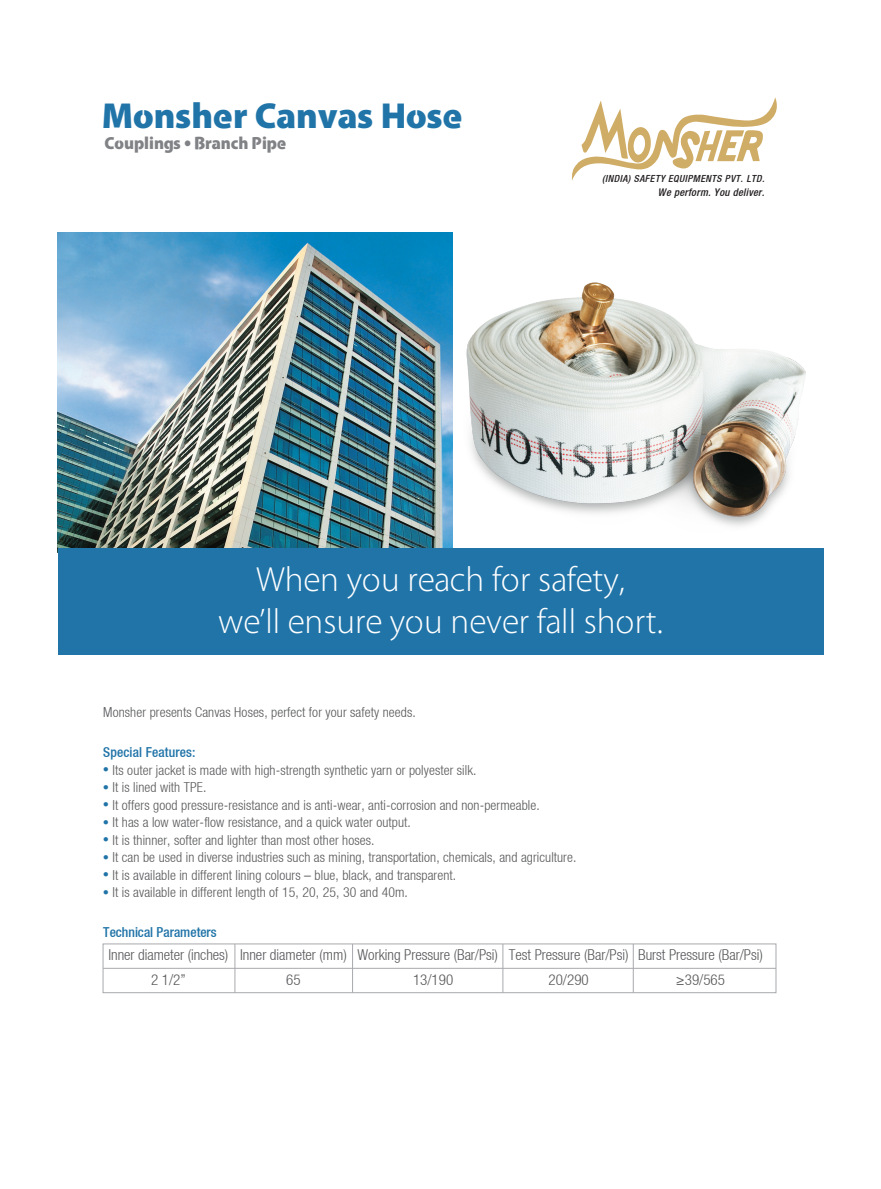
<style>
.page{position:relative;width:881px;height:1189px;background:#fff}
.page>*{position:absolute;margin:0;border:0;box-sizing:border-box;transform-origin:0 0}
.t1{font:900 36.25px "Cleanvertising";color:#2074a8}
.t2{font:300 35px/42px "Cleanvertising";color:#fff;text-align:center}
.t3{font:900 17.5px "Cleanvertising";color:#808285;scale:.96 1}
.t4{font:15px/25px "Heavenetica Cond 4 Lt SH";color:#57585a}
.t5{font:13.75px "Heavenetica Cond 4 Lt SH";letter-spacing:.01em;color:#57585a}
.t6{font:13.75px "Heavenetica Cond 6 Med SH";color:#2074a8}
.t7{font:10.62px "Heavenetica Cond 6 Med Obl SH";letter-spacing:.03em;color:#231f20}
.t8{font:9.75px "Heavenetica Cond 6 Med Obl SH";letter-spacing:.05em;color:#231f20}
.s1{font-family:"Myriad Pro"}
</style>
<div class="page">
<img style="left:452px;top:232px;width:354px;height:316px">
<img style="left:58px;top:232px;width:394px;height:316px">
<div style="left:58px;top:548px;width:765px;height:107px;background:#2074a8"></div>
<div style="left:103px;top:943px;width:673px;height:50px;border:1px solid #a8a9ad"></div>
<hr style="left:103px;top:968px;width:672px;height:1px;background:#a8a9ad">
<hr style="left:234px;top:944px;width:1px;height:48px;background:#a8a9ad">
<hr style="left:352px;top:944px;width:1px;height:48px;background:#a8a9ad">
<hr style="left:502px;top:944px;width:1px;height:48px;background:#a8a9ad">
<hr style="left:632px;top:944px;width:1px;height:48px;background:#a8a9ad">
<svg style="left:571px;top:97px;width:206px;height:84px"></svg>
<h1 class="t1" style="left:102px;top:87px;width:362px">Monsher Canvas Hose</h1>
<p class="t3" style="left:104px;top:129px;width:191px">Couplings ● Branch Pipe</p>
<p class="t8" style="left:602px;top:173px;width:164px">(INDIA) SAFETY EQUIPMENTS PVT. LTD.</p>
<p class="t7" style="left:657px;top:185px;width:108px">We perform. You deliver.</p>
<h2 class="t2" style="left:218px;top:558px;width:446px">When you reach for safety,<br>we’ll ensure you never fall short.</h2>
<p class="t5" style="left:103px;top:703px;width:314px">Monsher presents Canvas Hoses, perfect for your safety needs.</p>
<p class="t6" style="left:103px;top:743px;width:94px">Special Features:</p>
<p class="t5" style="left:103px;top:761px;width:374px"><sup>●</sup> Its outer jacket is made with high-strength synthetic yarn or polyester silk.</p>
<p class="t5" style="left:103px;top:778px;width:104px"><sup>●</sup> It is lined with TPE.</p>
<p class="t5" style="left:103px;top:796px;width:438px"><sup>●</sup> It offers good pressure-resistance and is anti-wear, anti-corrosion and non-permeable.</p>
<p class="t5" style="left:103px;top:813px;width:309px"><sup>●</sup> It has a low water-flow resistance, and a quick water output.</p>
<p class="t5" style="left:103px;top:831px;width:272px"><sup>●</sup> It is thinner, softer and lighter than most other hoses.</p>
<p class="t5" style="left:103px;top:848px;width:474px"><sup>●</sup> It can be used in diverse industries such as mining, transportation, chemicals, and agriculture.</p>
<p class="t5" style="left:103px;top:866px;width:354px"><sup>●</sup> It is available in different lining colours – blue, black, and transparent.</p>
<p class="t5" style="left:103px;top:883px;width:306px"><sup>●</sup> It is available in different length of 15, 20, 25, 30 and 40m.</p>
<p class="t6" style="left:103px;top:923px;width:115px">Technical Parameters</p>
<p class="t4" style="left:151px;top:941px;width:613px;text-indent:-43px">Inner diameter (inches) Inner diameter (mm) Working Pressure (Bar/Psi) Test Pressure (Bar/Psi) Burst Pressure (Bar/Psi)<br>2 1/2”</p>
<p class="t4" style="left:286px;top:966px;width:16px">65</p>
<p class="t4" style="left:413px;top:966px;width:42px">13/190</p>
<p class="t4" style="left:548px;top:966px;width:42px">20/290</p>
<p class="t4" style="left:675px;top:966px;width:51px"><span class="s1">≥</span>39/565</p>
</div>
